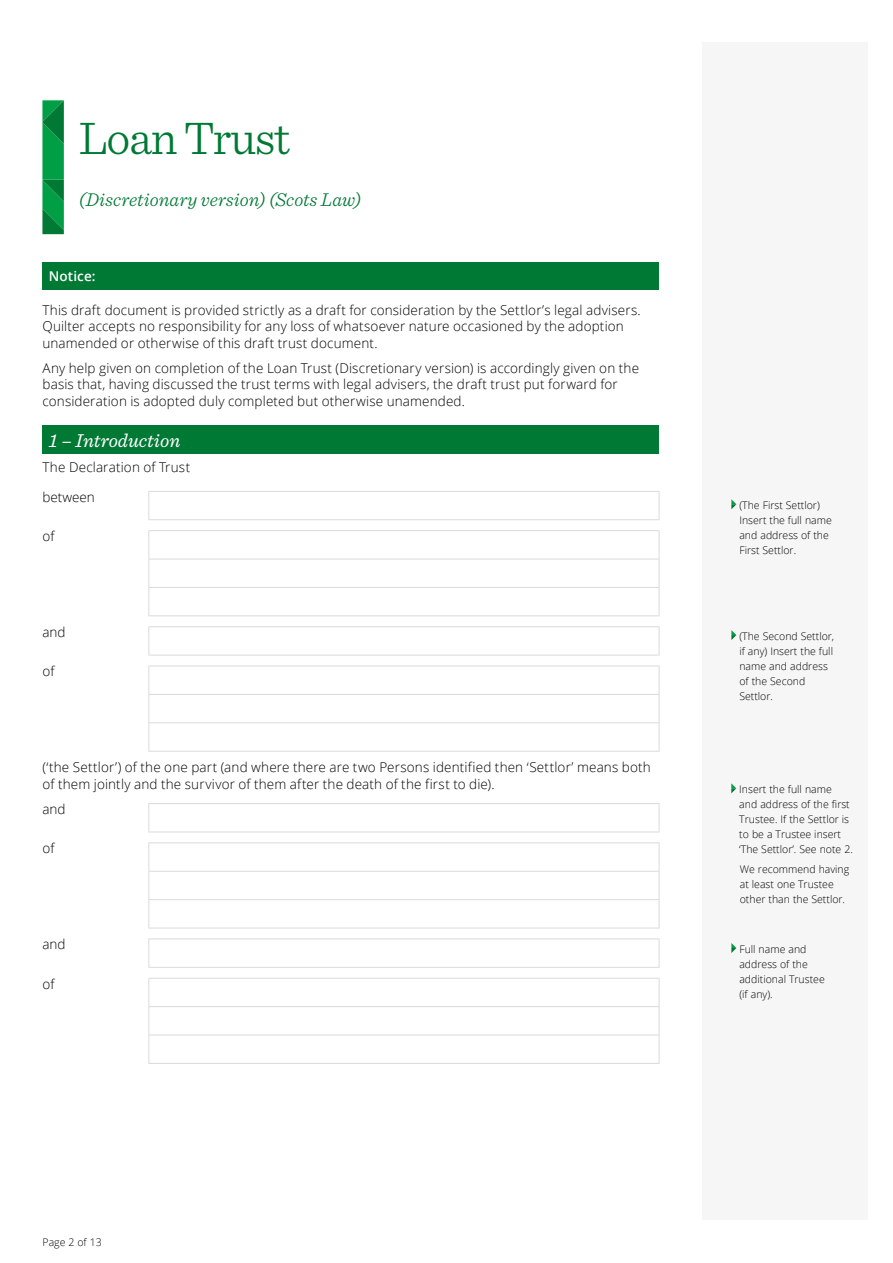
<style>
.page{position:relative;width:893px;height:1263px;background:#fff}
.page>*{position:absolute;margin:0;border:0;box-sizing:border-box;transform-origin:0 0}
.t1{font:300 48px "Sentinel";letter-spacing:-.025em;color:#007935}
.t2{font:italic 300 19.5px "Sentinel";color:#007935}
.t3{font:italic 19.5px "Sentinel";color:#fff}
.t4{font:300 13.5px/16.5px "Open Sans";letter-spacing:.01em;color:#000}
.t5{font:600 13.5px "Open Sans";letter-spacing:.01em;color:#fff}
.t6{font:300 10.5px/15px "Open Sans";color:#000}
</style>
<div class="page">
<div style="left:702px;top:43px;width:165px;height:1177px;background:#f6f6f6"></div>
<svg style="left:42px;top:100px;width:22px;height:134px;background:#099546"></svg>
<svg style="left:731px;top:499px;width:5px;height:10px"></svg>
<svg style="left:731px;top:783px;width:5px;height:10px"></svg>
<svg style="left:731px;top:630px;width:5px;height:10px"></svg>
<svg style="left:731px;top:943px;width:5px;height:10px"></svg>
<div style="left:43px;top:262px;width:616px;height:28px;background:#007935"></div>
<div style="left:43px;top:425px;width:616px;height:29px;background:#007935"></div>
<hr style="left:148px;top:491px;width:511px;height:1px;background:#dadada">
<svg style="left:148px;top:492px;width:1px;height:27px"></svg>
<svg style="left:659px;top:492px;width:1px;height:27px"></svg>
<hr style="left:148px;top:519px;width:511px;height:1px;background:#dadada">
<hr style="left:148px;top:530px;width:511px;height:1px;background:#dadada">
<hr style="left:148px;top:559px;width:511px;height:1px;background:#dadada">
<hr style="left:148px;top:587px;width:511px;height:1px;background:#dadada">
<svg style="left:148px;top:531px;width:1px;height:84px"></svg>
<svg style="left:659px;top:531px;width:1px;height:84px"></svg>
<hr style="left:148px;top:615px;width:511px;height:1px;background:#dadada">
<hr style="left:148px;top:626px;width:511px;height:1px;background:#dadada">
<svg style="left:148px;top:627px;width:1px;height:28px"></svg>
<svg style="left:659px;top:627px;width:1px;height:28px"></svg>
<hr style="left:148px;top:655px;width:511px;height:1px;background:#dadada">
<hr style="left:148px;top:666px;width:511px;height:1px;background:#dadada">
<hr style="left:148px;top:694px;width:511px;height:1px;background:#dadada">
<hr style="left:148px;top:722px;width:511px;height:1px;background:#dadada">
<svg style="left:148px;top:666px;width:1px;height:85px"></svg>
<svg style="left:659px;top:666px;width:1px;height:85px"></svg>
<hr style="left:148px;top:751px;width:511px;height:1px;background:#dadada">
<hr style="left:148px;top:803px;width:511px;height:1px;background:#dadada">
<svg style="left:148px;top:804px;width:1px;height:27px"></svg>
<svg style="left:659px;top:804px;width:1px;height:27px"></svg>
<hr style="left:148px;top:831px;width:511px;height:1px;background:#dadada">
<hr style="left:148px;top:842px;width:511px;height:1px;background:#dadada">
<hr style="left:148px;top:871px;width:511px;height:1px;background:#dadada">
<hr style="left:148px;top:899px;width:511px;height:1px;background:#dadada">
<svg style="left:148px;top:843px;width:1px;height:85px"></svg>
<svg style="left:659px;top:843px;width:1px;height:85px"></svg>
<hr style="left:148px;top:928px;width:511px;height:1px;background:#dadada">
<hr style="left:148px;top:938px;width:511px;height:1px;background:#dadada">
<svg style="left:148px;top:939px;width:1px;height:28px"></svg>
<svg style="left:659px;top:939px;width:1px;height:28px"></svg>
<hr style="left:148px;top:967px;width:511px;height:1px;background:#dadada">
<hr style="left:148px;top:978px;width:511px;height:1px;background:#dadada">
<hr style="left:148px;top:1006px;width:511px;height:1px;background:#dadada">
<hr style="left:148px;top:1034px;width:511px;height:1px;background:#dadada">
<svg style="left:148px;top:978px;width:1px;height:85px"></svg>
<svg style="left:659px;top:978px;width:1px;height:85px"></svg>
<hr style="left:148px;top:1063px;width:511px;height:1px;background:#dadada">
<h1 class="t1" style="left:79px;top:102px;width:213px">Loan Trust</h1>
<h2 class="t2" style="left:79px;top:185px;width:284px">(Discretionary version) (Scots Law)</h2>
<p class="t5" style="left:49px;top:267px;width:48px">Notice:</p>
<p class="t4" style="left:43px;top:301px;width:600px">This draft document is provided strictly as a draft for consideration by the Settlor’s legal advisers.<br>Quilter accepts no responsibility for any loss of whatsoever nature occasioned by the adoption unamended or otherwise of this draft trust document.</p>
<p class="t4" style="left:43px;top:359px;width:598px">Any help given on completion of the Loan Trust (Discretionary version) is accordingly given on the basis that, having discussed the trust terms with legal advisers, the draft trust put forward for consideration is adopted duly completed but otherwise unamended.</p>
<h2 class="t3" style="left:49px;top:426px;width:133px">1 – Introduction</h2>
<p class="t4" style="left:43px;top:452px;width:149px;line-height:29.4px">The Declaration of Trust between</p>
<p class="t4" style="left:43px;top:527px;width:14px">of</p>
<p class="t4" style="left:43px;top:623px;width:24px">and</p>
<p class="t4" style="left:43px;top:663px;width:14px">of</p>
<p class="t4" style="left:43px;top:759px;width:610px">(‘the Settlor’) of the one part (and where there are two Persons identified then ‘Settlor’ means both of them jointly and the survivor of them after the death of the first to die).</p>
<p class="t4" style="left:43px;top:800px;width:24px">and</p>
<p class="t4" style="left:43px;top:840px;width:14px">of</p>
<p class="t4" style="left:43px;top:936px;width:24px">and</p>
<p class="t4" style="left:43px;top:975px;width:14px">of</p>
<p class="t6" style="left:739px;top:498px;width:94px">(The First Settlor)<br>Insert the full name and address of the<br>First Settlor.</p>
<p class="t6" style="left:739px;top:628px;width:96px">(The Second Settlor, if any) Insert the full name and address of the Second<br>Settlor.</p>
<p class="t6" style="left:739px;top:782px;width:115px">Insert the full name<br>and address of the first<br>Trustee. If the Settlor is to be a Trustee insert ‘The Settlor’. See note 2.</p>
<p class="t6" style="left:740px;top:861px;width:111px">We recommend having at least one Trustee other than the Settlor.</p>
<p class="t6" style="left:739px;top:941px;width:87px">Full name and address of the additional Trustee (if any).</p>
<p class="t6" style="left:43px;top:1234px;width:61px">Page 2 of 13</p>
</div>
